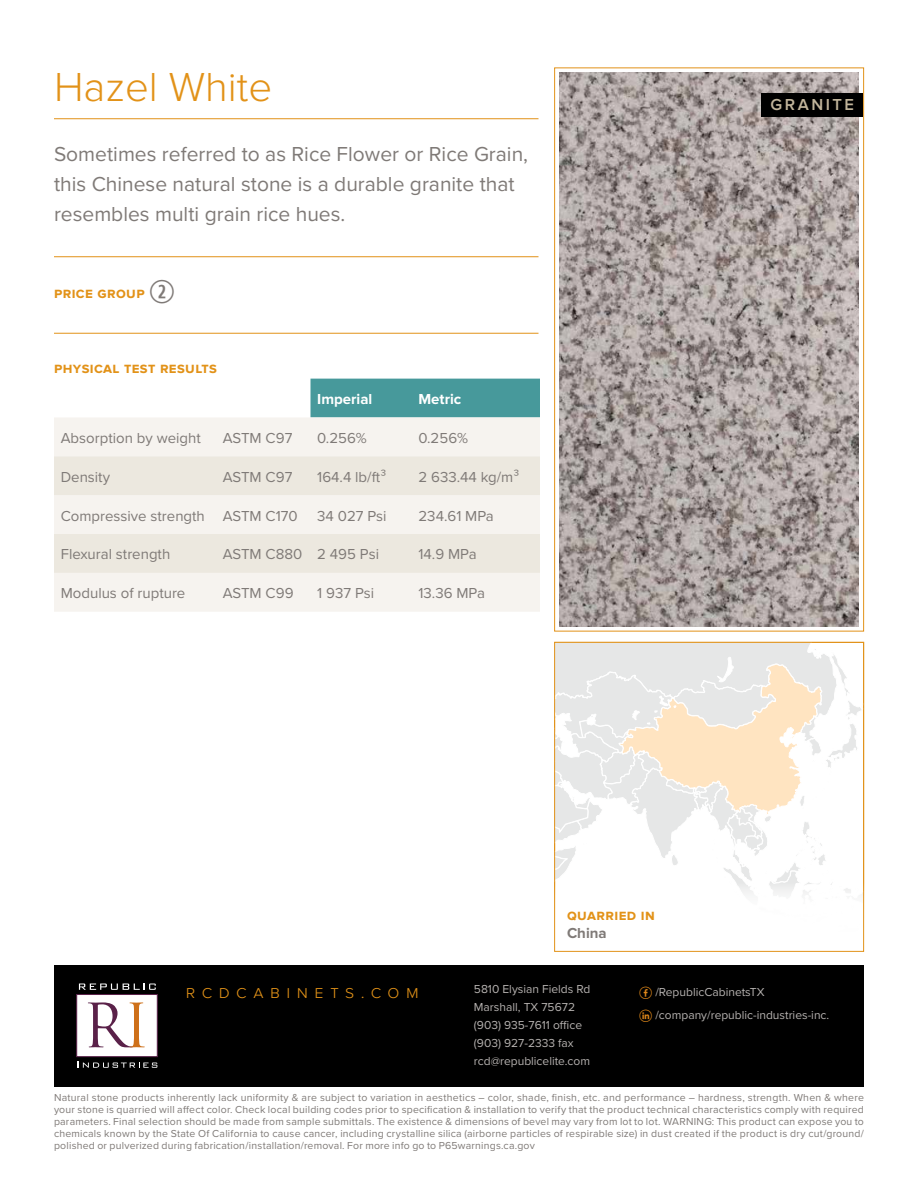
<style>
.page{position:relative;width:918px;height:1188px;background:#fff}
.page>*{position:absolute;margin:0;border:0;box-sizing:border-box;transform-origin:0 0}
.t1{font:300 42px "Proxima Nova";color:#e29218}
.t2{font:21px/30px "Proxima Nova";color:#7f7a77}
.t3{font:300 18px "Proxima Nova S";letter-spacing:.36em;color:#e29218}
.t4{font:600 16.5px "Proxima Nova";letter-spacing:.15em;color:#c2b59b}
.t5{font:15px "Proxima Nova";color:#7f7a77}
.t6{font:700 15px "Proxima Nova S";letter-spacing:.025em;color:#e29218}
.t7{font:700 15px "Proxima Nova";color:#fff}
.t8{font:700 15px "Proxima Nova";color:#7f7a77}
.t9{font:12px/18px "Proxima Nova";color:#b6b2b0}
.t10{font:10.5px/12px "Proxima Nova";letter-spacing:.02em;color:#7f7a77;text-align:justify}
.s1{font-family:"Combi Numerals Ltd";font-weight:400;font-size:31.5px;color:#7f7a77}
.s2{font-family:"Social Shapes";font-size:18px;color:#e0881a}
</style>
<div class="page">
<div style="left:54px;top:965px;width:810px;height:122px;background:#000"></div>
<svg style="left:78px;top:1061px;width:79px;height:7px"></svg>
<svg style="left:79px;top:984px;width:77px;height:6px"></svg>
<div style="left:76px;top:994px;width:81px;height:63px;background:#fff;border:1px solid #5a2149"></div>
<svg style="left:88px;top:1002px;width:57px;height:45px"></svg>
<img style="left:560px;top:73px;width:299px;height:553px">
<div style="left:762px;top:93px;width:101px;height:23px;background:#000"></div>
<hr style="left:54px;top:118px;width:484px;height:1px;background:#e29218">
<hr style="left:54px;top:256px;width:484px;height:1px;background:#e29218">
<hr style="left:54px;top:333px;width:484px;height:1px;background:#e29218">
<div style="left:310px;top:379px;width:230px;height:38px;background:#47999b"></div>
<div style="left:54px;top:417px;width:486px;height:195px;background:#f6f3ef"></div>
<svg style="left:54px;top:456px;width:486px;height:117px;fill:#ece8df"></svg>
<svg style="left:556px;top:644px;width:305px;height:250px"></svg>
<div style="left:554px;top:642px;width:310px;height:310px;border:1px solid #e29218"></div>
<h1 class="t1" style="left:54px;top:64px;width:220px">Hazel White</h1>
<h2 class="t2" style="left:54px;top:138px;width:476px">Sometimes referred to as Rice Flower or Rice Grain, this Chinese natural stone is a durable granite that resembles multi grain rice hues.</h2>
<h3 class="t6" style="left:54px;top:284px;width:123px">price group <span class="s1">2</span></h3>
<h3 class="t6" style="left:54px;top:359px;width:164px">physical test results</h3>
<h3 class="t7" style="left:317px;top:390px;width:57px">Imperial</h3>
<h3 class="t7" style="left:418px;top:390px;width:44px">Metric</h3>
<h3 class="t5" style="left:61px;top:427px;width:142px">Absorption by weight</h3>
<h3 class="t5" style="left:223px;top:427px;width:71px">ASTM C97</h3>
<h3 class="t5" style="left:317px;top:427px;width:51px">0.256%</h3>
<h3 class="t5" style="left:418px;top:427px;width:51px">0.256%</h3>
<h3 class="t5" style="left:61px;top:465px;width:51px">Density</h3>
<h3 class="t5" style="left:223px;top:465px;width:71px">ASTM C97</h3>
<h3 class="t5" style="left:317px;top:465px;width:70px">164.4 lb/ft³</h3>
<h3 class="t5" style="left:418px;top:465px;width:102px">2 633.44 kg/m³</h3>
<h3 class="t5" style="left:61px;top:504px;width:239px">Compressive strength ASTM C170</h3>
<h3 class="t5" style="left:317px;top:504px;width:71px">34 027 Psi</h3>
<h3 class="t5" style="left:418px;top:504px;width:77px">234.61 MPa</h3>
<h3 class="t5" style="left:61px;top:543px;width:111px">Flexural strength</h3>
<h3 class="t5" style="left:223px;top:543px;width:158px">ASTM C880 2 495 Psi</h3>
<h3 class="t5" style="left:418px;top:543px;width:60px">14.9 MPa</h3>
<h3 class="t5" style="left:61px;top:582px;width:126px">Modulus of rupture</h3>
<h3 class="t5" style="left:223px;top:582px;width:72px">ASTM C99</h3>
<h3 class="t5" style="left:317px;top:582px;width:58px">1 937 Psi</h3>
<h3 class="t5" style="left:418px;top:582px;width:68px">13.36 MPa</h3>
<h3 class="t4" style="left:771px;top:95px;width:85px">GRANITE</h3>
<h3 class="t6" style="left:567px;top:907px;width:89px">quarried in</h3>
<h3 class="t8" style="left:567px;top:925px;width:41px">China</h3>
<p class="t9" style="left:474px;top:979px;width:118px">5810 Elysian Fields Rd<br>Marshall, TX 75672 (903) 935-7611 office (903) 927-2333 fax rcd@republicelite.com</p>
<p class="t9" style="left:639px;top:981px;width:192px;line-height:22.5px"><span class="s2">c</span> /RepublicCabinetsTX<br><span class="s2">i</span> /company/republic-industries-inc.</p>
<p class="t10" style="left:54px;top:1091px;width:812px">Natural stone products inherently lack uniformity &amp; are subject to variation in aesthetics – color, shade, finish, etc. and performance – hardness, strength. When &amp; where your stone is quarried will affect color. Check local building codes prior to specification &amp; installation to verify that the product technical characteristics comply with required parameters. Final selection should be made from sample submittals. The existence &amp; dimensions of bevel may vary from lot to lot. WARNING: This product can expose you to chemicals known by the State Of California to cause cancer, including crystalline silica (airborne particles of respirable size) in dust created if the product is dry cut/ground/ polished or pulverized during fabrication/installation/removal. For more info go to P65warnings.ca.gov</p>
<h3 class="t3" style="left:186px;top:982px;width:234px">rcdcabinets.com</h3>
</div>
